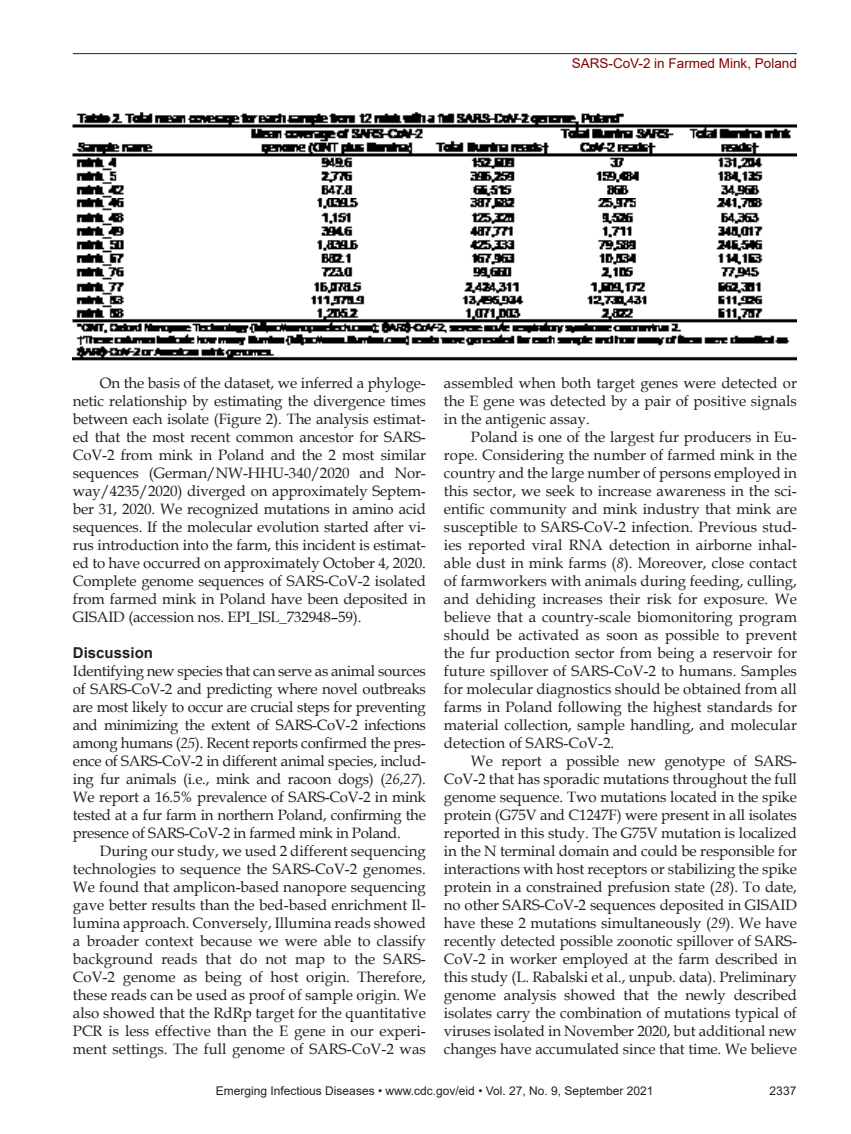
<style>
.page{position:relative;width:851px;height:1134px;background:#fff}
.page>*{position:absolute;margin:0;border:0;box-sizing:border-box;transform-origin:0 0}
.t1{font:15px/18px "Book Antiqua";letter-spacing:-.005em;color:#231f20;text-align:justify}
.t2{font:700 15px "Arial";color:#231f20}
.t3{font:13.5px "Arial";color:#820301}
.t4{font:12px "Arial";color:#231f20}
.s1{font-style:italic}
</style>
<div class="page">
<hr style="left:73px;top:53px;width:723px;height:1px;background:#231f20">
<img style="left:73px;top:112px;width:723px;height:249px">
<p class="t3" style="left:571px;top:54px;width:227px">SARS-CoV-2 in Farmed Mink, Poland</p>
<p class="t1" style="left:73px;top:373px;width:354px;text-indent:27px">On the basis of the dataset, we inferred a phyloge&shy;netic relationship by estimating the divergence times between each isolate (Figure 2). The analysis estimat&shy;ed that the most recent common ancestor for SARS-CoV-2 from mink in Poland and the 2 most similar sequences (German/NW-HHU-340/2020 and Nor&shy;way/4235/2020) diverged on approximately Septem&shy;ber 31, 2020. We recognized mutations in amino acid sequences. If the molecular evolution started after vi&shy;rus introduction into the farm, this incident is estimat&shy;ed to have occurred on approximately October 4, 2020.<br>Complete genome sequences of SARS-CoV-2 isolated from farmed mink in Poland have been deposited in GISAID (accession nos. EPI_ISL_732948–59).</p>
<p class="t2" style="left:73px;top:642px;width:82px">Discussion</p>
<p class="t1" style="left:73px;top:661px;width:354px">Identifying new species that can serve as animal sources of SARS-CoV-2 and predicting where novel outbreaks are most likely to occur are crucial steps for preventing and minimizing the extent of SARS-CoV-2 infections among humans (<span class="s1">25</span>). Recent reports confirmed the pres&shy;ence of SARS-CoV-2 in different animal species, includ&shy;ing fur animals (i.e., mink and racoon dogs) (<span class="s1">26</span>,<span class="s1">27</span>).<br>We report a 16.5% prevalence of SARS-CoV-2 in mink tested at a fur farm in northern Poland, confirming the presence of SARS-CoV-2 in farmed mink in Poland.</p>
<p class="t1" style="left:73px;top:841px;width:354px;text-indent:27px">During our study, we used 2 different sequencing technologies to sequence the SARS-CoV-2 genomes.<br>We found that amplicon-based nanopore sequencing gave better results than the bed-based enrichment Il&shy;lumina approach. Conversely, Illumina reads showed a broader context because we were able to classify background reads that do not map to the SARS-CoV-2 genome as being of host origin. Therefore, these reads can be used as proof of sample origin. We also showed that the RdRp target for the quantitative PCR is less effective than the E gene in our experi&shy;ment settings. The full genome of SARS-CoV-2 was</p>
<p class="t1" style="left:444px;top:373px;width:354px">assembled when both target genes were detected or the E gene was detected by a pair of positive signals in the antigenic assay.</p>
<p class="t1" style="left:444px;top:427px;width:354px;text-indent:27px">Poland is one of the largest fur producers in Eu&shy;rope. Considering the number of farmed mink in the country and the large number of persons employed in this sector, we seek to increase awareness in the sci&shy;entific community and mink industry that mink are susceptible to SARS-CoV-2 infection. Previous stud&shy;ies reported viral RNA detection in airborne inhal&shy;able dust in mink farms (<span class="s1">8</span>). Moreover, close contact of farmworkers with animals during feeding, culling, and dehiding increases their risk for exposure. We believe that a country-scale biomonitoring program should be activated as soon as possible to prevent the fur production sector from being a reservoir for future spillover of SARS-CoV-2 to humans. Samples for molecular diagnostics should be obtained from all farms in Poland following the highest standards for material collection, sample handling, and molecular detection of SARS-CoV-2.</p>
<p class="t1" style="left:444px;top:751px;width:354px;text-indent:27px">We report a possible new genotype of SARS-CoV-2 that has sporadic mutations throughout the full genome sequence. Two mutations located in the spike protein (G75V and C1247F) were present in all isolates reported in this study. The G75V mutation is localized in the N terminal domain and could be responsible for interactions with host receptors or stabilizing the spike protein in a constrained prefusion state (<span class="s1">28</span>). To date, no other SARS-CoV-2 sequences deposited in GISAID have these 2 mutations simultaneously (<span class="s1">29</span>). We have recently detected possible zoonotic spillover of SARS-CoV-2 in worker employed at the farm described in this study (L. Rabalski et al., unpub. data). Preliminary genome analysis showed that the newly described isolates carry the combination of mutations typical of viruses isolated in November 2020, but additional new changes have accumulated since that time. We believe</p>
<p class="t4" style="left:216px;top:1083px;width:439px">Emerging Infectious Diseases • www.cdc.gov/eid • Vol. 27, No. 9, September 2021</p>
<p class="t4" style="left:769px;top:1083px;width:28px">2337</p>
</div>
